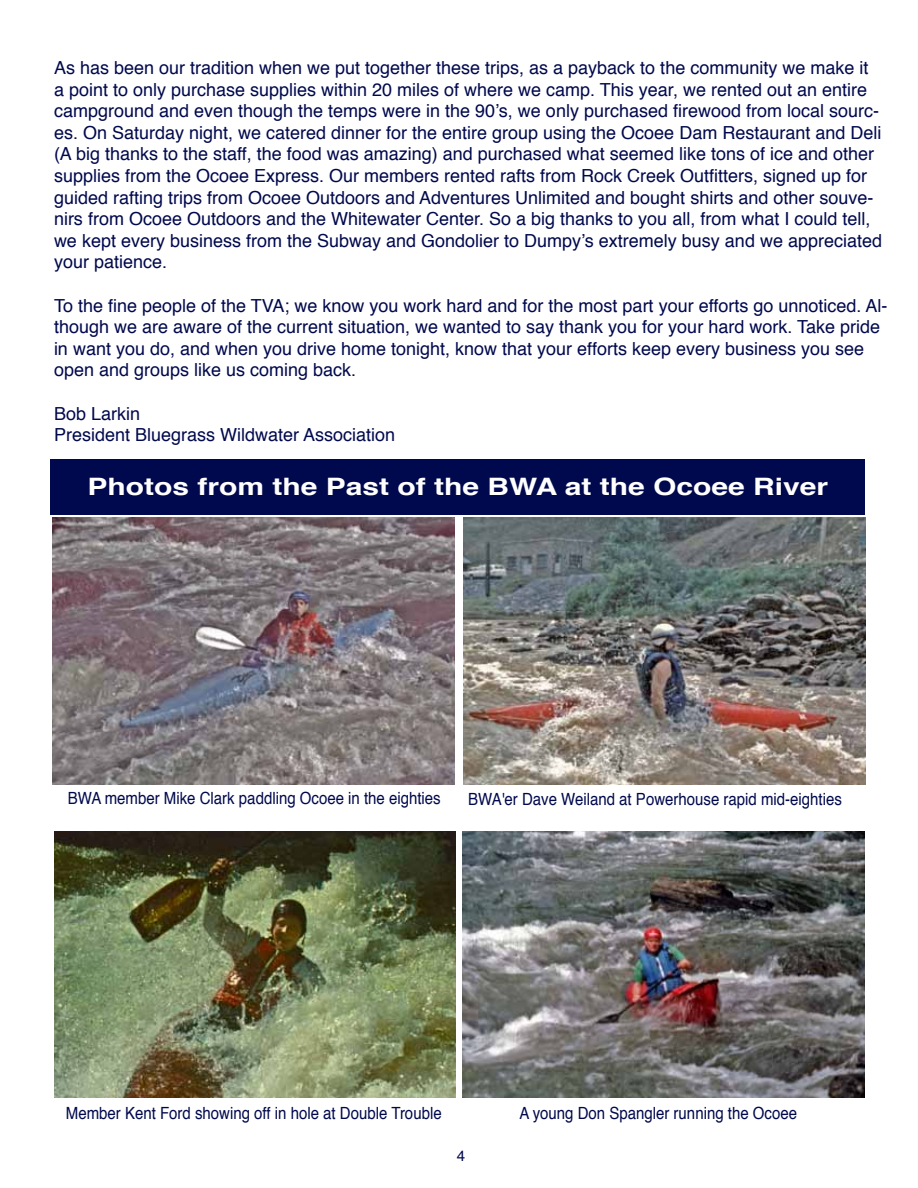
<style>
.page{position:relative;width:918px;height:1188px;background:#fff}
.page>*{position:absolute;margin:0;border:0;box-sizing:border-box;transform-origin:0 0}
.t1{font:700 24px "Helvetica";color:#fff;scale:1.25 1}
.t2{font:18px/21.6px "Helvetica";color:#00094d}
.t3{font:16.8px "Helvetica";color:#00094d;scale:.89 1}
.t4{font:15px "Helvetica";color:#00094d}
</style>
<div class="page">
<div style="left:51px;top:459px;width:814px;height:55px;background:#00094d"></div>
<img style="left:53px;top:518px;width:402px;height:266px">
<img style="left:463px;top:518px;width:402px;height:266px">
<img style="left:54px;top:831px;width:402px;height:267px">
<img style="left:463px;top:831px;width:402px;height:267px">
<p class="t2" style="left:54px;top:57px;width:830px">As has been our tradition when we put together these trips, as a payback to the community we make it a point to only purchase supplies within 20 miles of where we camp. This year, we rented out an entire campground and even though the temps were in the 90’s, we only purchased firewood from local sourc&shy;es. On Saturday night, we catered dinner for the entire group using the Ocoee Dam Restaurant and Deli (A big thanks to the staff, the food was amazing) and purchased what seemed like tons of ice and other supplies from the Ocoee Express. Our members rented rafts from Rock Creek Outfitters, signed up for guided rafting trips from Ocoee Outdoors and Adventures Unlimited and bought shirts and other souve&shy;nirs from Ocoee Outdoors and the Whitewater Center. So a big thanks to you all, from what I could tell, we kept every business from the Subway and Gondolier to Dumpy’s extremely busy and we appreciated your patience.</p>
<p class="t2" style="left:54px;top:295px;width:835px">To the fine people of the TVA; we know you work hard and for the most part your efforts go unnoticed. Al&shy;though we are aware of the current situation, we wanted to say thank you for your hard work. Take pride in want you do, and when you drive home tonight, know that your efforts keep every business you see open and groups like us coming back.</p>
<p class="t2" style="left:54px;top:403px;width:343px">Bob Larkin<br>President Bluegrass Wildwater Association</p>
<h1 class="t1" style="left:88px;top:467px;width:594px">Photos from the Past of the BWA at the Ocoee River</h1>
<p class="t3" style="left:68px;top:785px;width:421px">BWA member Mike Clark paddling Ocoee in the eighties</p>
<p class="t3" style="left:468px;top:786px;width:422px">BWA'er Dave Weiland at Powerhouse rapid mid-eighties</p>
<p class="t3" style="left:66px;top:1100px;width:424px">Member Kent Ford showing off in hole at Double Trouble</p>
<p class="t3" style="left:519px;top:1100px;width:313px">A young Don Spangler running the Ocoee</p>
<p class="t4" style="left:457px;top:1144px;width:10px">4</p>
</div>
